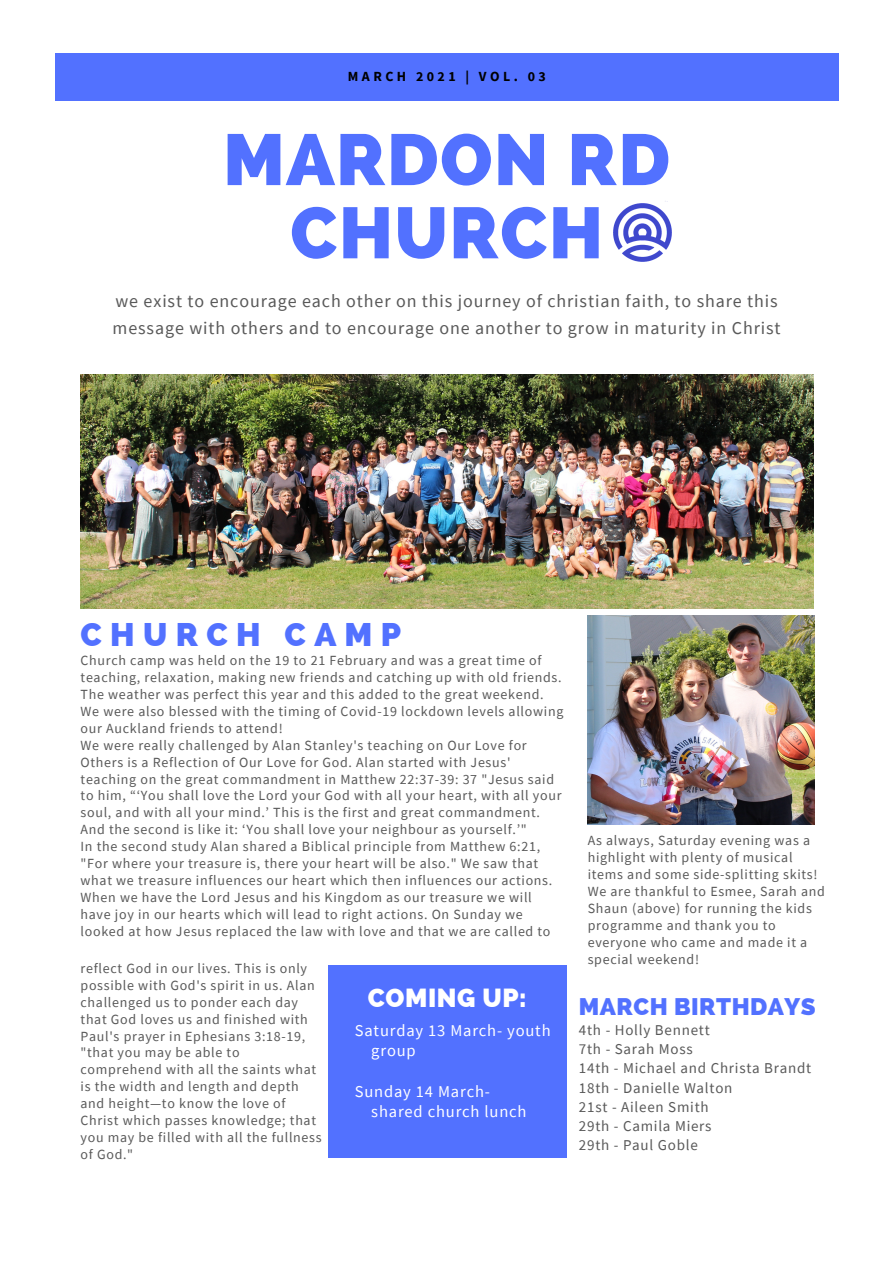
<style>
.page{position:relative;width:894px;height:1264px;background:#fff}
.page>*{position:absolute;margin:0;border:0;box-sizing:border-box;transform-origin:0 0}
.t1{font:800 72px "Raleway";letter-spacing:.02em;color:#5271ff}
.t2{font:800 32.7px "Raleway";letter-spacing:.255em;color:#5271ff}
.t3{font:800 26.1px "Raleway";letter-spacing:.02em;color:#fff}
.t4{font:800 24px "Raleway";letter-spacing:.02em;color:#5271ff}
.t5{font:18px/27px "Source Sans Pro";letter-spacing:.05em;color:#595959}
.t6{font:16.5px "Source Sans Pro";letter-spacing:.05em;color:#fff}
.t7{font:15px "Source Sans Pro";letter-spacing:.05em;color:#595959}
.t8{font:13.95px/17px "Source Sans Pro";letter-spacing:.05em;color:#595959}
.t9{font:700 13.95px "Source Sans Pro";letter-spacing:.25em;color:#000}
</style>
<div class="page">
<div style="left:328px;top:965px;width:238px;height:192px;background:#5271ff"></div>
<div style="left:55px;top:54px;width:783px;height:46px;background:#5271ff"></div>
<img style="left:613px;top:201px;width:59px;height:61px">
<img style="left:81px;top:374px;width:732px;height:235px">
<img style="left:587px;top:615px;width:227px;height:210px">
<p class="t9" style="left:348px;top:67px;width:199px">MARCH 2021 | VOL. 03</p>
<p class="t1" style="left:223px;top:117px;width:448px">MARDON RD</p>
<p class="t1" style="left:290px;top:191px;width:314px">CHURCH</p>
<p class="t5" style="left:112px;top:287px;width:669px">we exist to encourage each other on this journey of christian faith, to share this message with others and to encourage one another to grow in maturity in Christ</p>
<p class="t2" style="left:81px;top:615px;width:322px">CHURCH CAMP</p>
<p class="t8" style="left:81px;top:651px;width:462px">Church camp was held on the 19 to 21 February and was a great time of</p>
<p class="t8" style="left:81px;top:668px;width:484px">teaching, relaxation, making new friends and catching up with old friends.<br>The weather was perfect this year and this added to the great weekend.<br>We were also blessed with the timing of Covid-19 lockdown levels allowing our Auckland friends to attend!</p>
<p class="t8" style="left:81px;top:736px;width:482px">We were really challenged by Alan Stanley's teaching on Our Love for Others is a Reflection of Our Love for God. Alan started with Jesus' teaching on the great commandment in Matthew 22:37-39: 37 "Jesus said to him, “‘You shall love the Lord your God with all your heart, with all your soul, and with all your mind.’ This is the first and great commandment.<br>And the second is like it: ‘You shall love your neighbour as yourself.’"</p>
<p class="t8" style="left:81px;top:837px;width:473px">In the second study Alan shared a Biblical principle from Matthew 6:21, "For where your treasure is, there your heart will be also." We saw that what we treasure influences our heart which then influences our actions.<br>When we have the Lord Jesus and his Kingdom as our treasure we will have joy in our hearts which will lead to right actions. On Sunday we looked at how Jesus replaced the law with love and that we are called to</p>
<p class="t8" style="left:81px;top:959px;width:242px">reflect God in our lives. This is only possible with God's spirit in us. Alan challenged us to ponder each day that God loves us and finished with<br>Paul's prayer in Ephesians 3:18-19, "that you may be able to comprehend with all the saints what is the width and length and depth and height—to know the love of<br>Christ which passes knowledge; that you may be filled with all the fullness of God."</p>
<p class="t3" style="left:368px;top:982px;width:160px">COMING UP:</p>
<p class="t6" style="left:355px;top:1019px;width:197px">Saturday 13 March- youth</p>
<p class="t6" style="left:371px;top:1039px;width:46px">group</p>
<p class="t6" style="left:355px;top:1080px;width:137px">Sunday 14 March-</p>
<p class="t6" style="left:371px;top:1100px;width:157px">shared church lunch</p>
<p class="t8" style="left:587px;top:832px;width:224px">As always, Saturday evening was a</p>
<p class="t8" style="left:587px;top:848px;width:231px">highlight with plenty of musical items and some side-splitting skits!</p>
<p class="t8" style="left:587px;top:882px;width:238px">We are thankful to Esmee, Sarah and<br>Shaun (above) for running the kids programme and thank you to everyone who came and made it a special weekend!</p>
<p class="t4" style="left:578px;top:992px;width:238px">MARCH BIRTHDAYS</p>
<p class="t7" style="left:578px;top:1020px;width:132px">4th - Holly Bennett</p>
<p class="t7" style="left:578px;top:1039px;width:115px">7th - Sarah Moss</p>
<p class="t7" style="left:578px;top:1058px;width:234px">14th - Michael and Christa Brandt</p>
<p class="t7" style="left:578px;top:1077px;width:155px">18th - Danielle Walton</p>
<p class="t7" style="left:578px;top:1096px;width:131px">21st - Aileen Smith</p>
<p class="t7" style="left:578px;top:1116px;width:134px">29th - Camila Miers</p>
<p class="t7" style="left:578px;top:1135px;width:120px">29th - Paul Goble</p>
</div>
